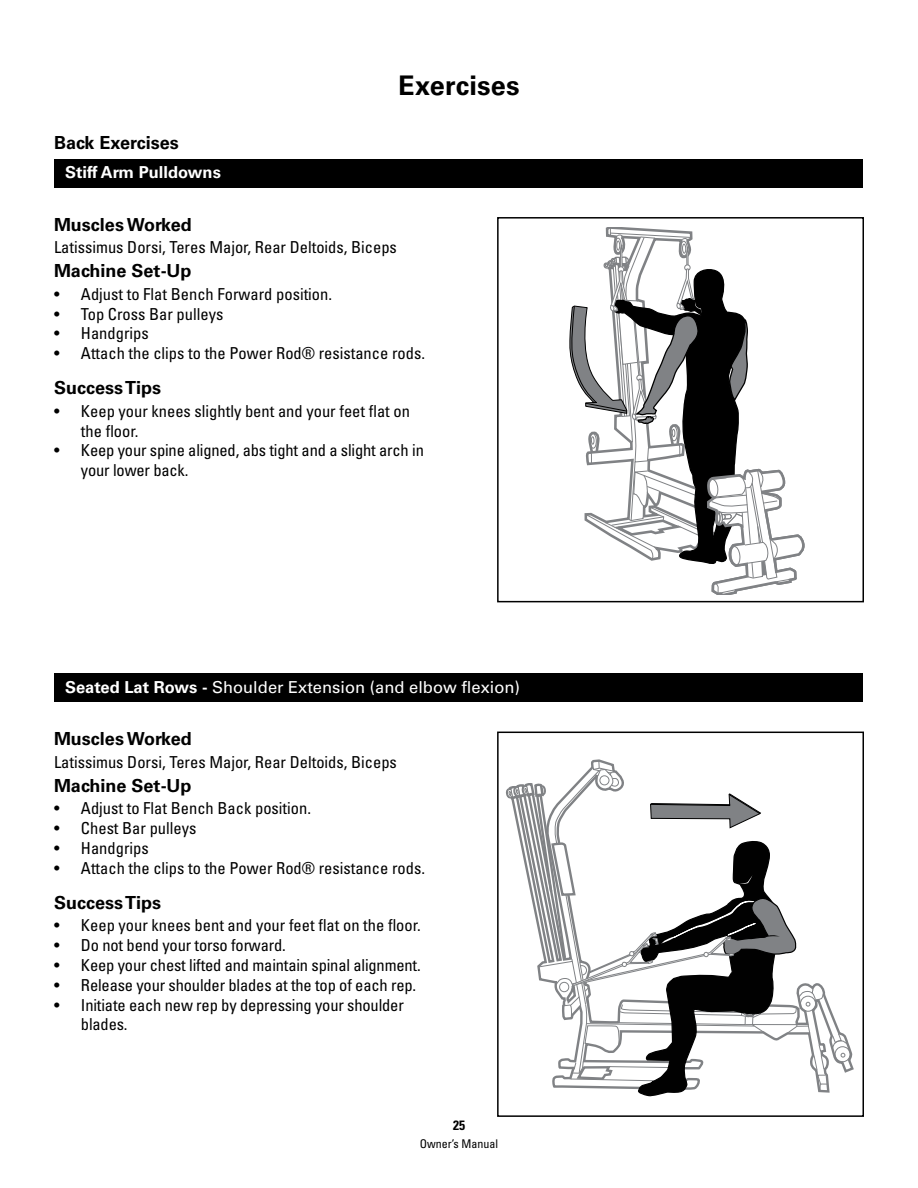
<style>
.page{position:relative;width:918px;height:1188px;background:#fff}
.page>*{position:absolute;margin:0;border:0;box-sizing:border-box;transform-origin:0 0}
.t1{font:700 27px "Univers";letter-spacing:.005em;color:#000}
.t2{font:700 18px "Univers";color:#000}
.t3{font:condensed 16.5px/19.8px "Univers";color:#000}
.t4{font:16.5px "Univers";color:#fff}
.t5{font:700 16.5px "Univers";color:#fff}
.t6{font:700 condensed 13.5px "Univers";color:#000}
.t7{font:condensed 12px "Univers";color:#000}
.s1{font-weight:700}
</style>
<div class="page">
<div style="left:55px;top:674px;width:808px;height:28px;background:#000"></div>
<div style="left:497px;top:732px;width:367px;height:385px;border:2px solid #000"></div>
<div style="left:55px;top:159px;width:808px;height:28px;background:#000"></div>
<svg style="left:569px;top:227px;width:236px;height:368px"></svg>
<div style="left:497px;top:217px;width:367px;height:385px;border:2px solid #000"></div>
<svg style="left:506px;top:759px;width:341px;height:337px"></svg>
<p class="t2" style="left:54px;top:132px;width:126px">Back Exercises</p>
<h1 class="t1" style="left:398px;top:69px;width:123px">Exercises</h1>
<p class="t5" style="left:65px;top:163px;width:157px">Stiff Arm Pulldowns</p>
<p class="t2" style="left:54px;top:214px;width:139px">Muscles Worked</p>
<p class="t3" style="left:54px;top:237px;width:344px">Latissimus Dorsi, Teres Major, Rear Deltoids, Biceps</p>
<p class="t2" style="left:54px;top:260px;width:139px">Machine Set-Up</p>
<p class="t3" style="left:54px;top:284px;width:280px">• Adjust to Flat Bench Forward position.</p>
<p class="t3" style="left:54px;top:304px;width:171px">• Top Cross Bar pulleys</p>
<p class="t3" style="left:54px;top:323px;width:96px">• Handgrips</p>
<p class="t3" style="left:54px;top:343px;width:373px">• Attach the clips to the Power Rod® resistance rods.</p>
<p class="t2" style="left:54px;top:377px;width:109px">Success Tips</p>
<p class="t3" style="left:81px;top:401px;width:331px;text-indent:-27px">• Keep your knees slightly bent and your feet flat on the floor.</p>
<p class="t3" style="left:81px;top:440px;width:345px;text-indent:-27px">• Keep your spine aligned, abs tight and a slight arch in your lower back.</p>
<p class="t4" style="left:65px;top:677px;width:457px"><span class="s1">Seated Lat Rows -</span> Shoulder Extension (and elbow flexion)</p>
<p class="t2" style="left:54px;top:728px;width:139px">Muscles Worked</p>
<p class="t3" style="left:54px;top:752px;width:344px">Latissimus Dorsi, Teres Major, Rear Deltoids, Biceps</p>
<p class="t2" style="left:54px;top:775px;width:139px">Machine Set-Up</p>
<p class="t3" style="left:54px;top:798px;width:259px">• Adjust to Flat Bench Back position.</p>
<p class="t3" style="left:54px;top:818px;width:144px">• Chest Bar pulleys</p>
<p class="t3" style="left:54px;top:838px;width:96px">• Handgrips</p>
<p class="t3" style="left:54px;top:858px;width:373px">• Attach the clips to the Power Rod® resistance rods.</p>
<p class="t2" style="left:54px;top:892px;width:109px">Success Tips</p>
<p class="t3" style="left:54px;top:915px;width:368px">• Keep your knees bent and your feet flat on the floor.</p>
<p class="t3" style="left:54px;top:935px;width:233px">• Do not bend your torso forward.</p>
<p class="t3" style="left:54px;top:955px;width:368px">• Keep your chest lifted and maintain spinal alignment.</p>
<p class="t3" style="left:54px;top:975px;width:364px">• Release your shoulder blades at the top of each rep.</p>
<p class="t3" style="left:81px;top:995px;width:324px;text-indent:-27px">• Initiate each new rep by depressing your shoulder blades.</p>
<p class="t6" style="left:453px;top:1117px;width:13px">25</p>
<p class="t7" style="left:420px;top:1136px;width:80px">Owner’s Manual</p>
</div>
